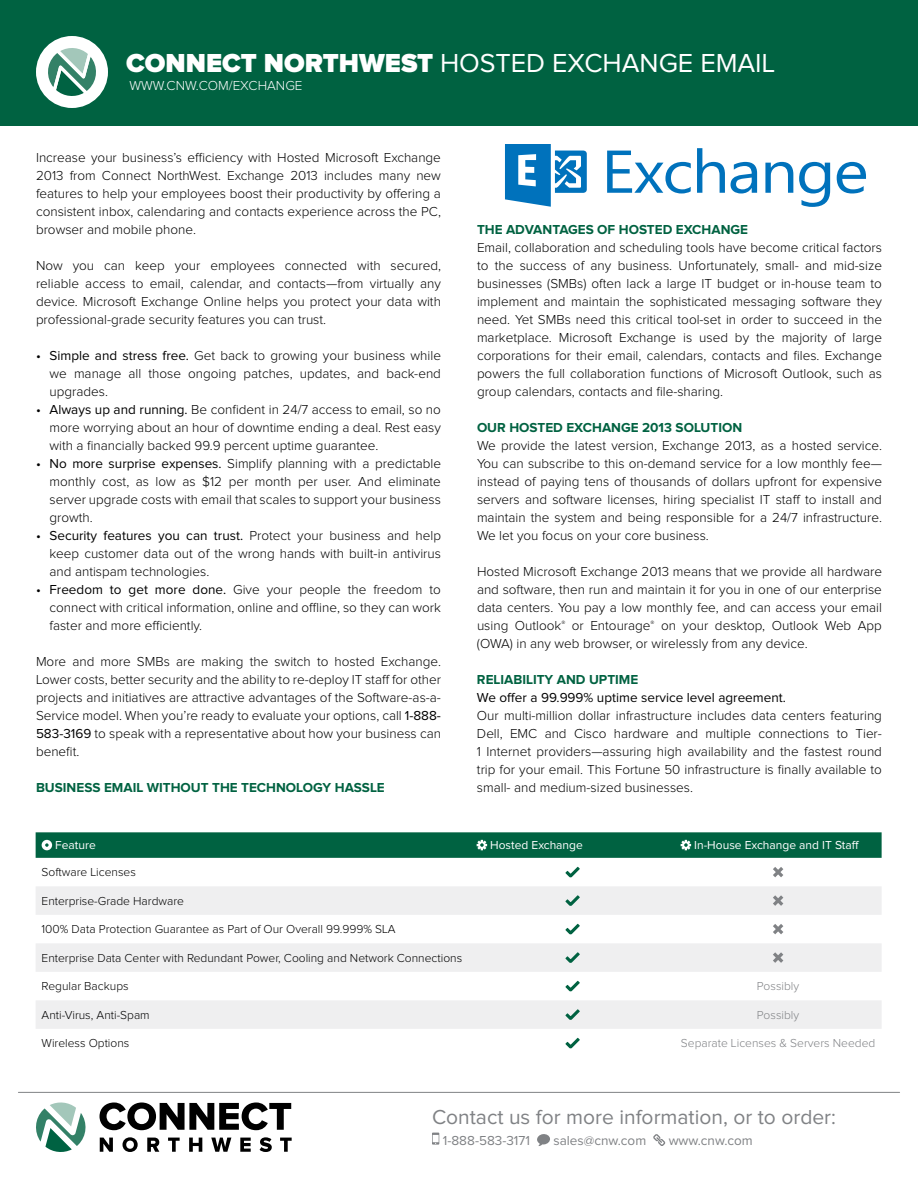
<style>
.page{position:relative;width:918px;height:1188px;background:#fff}
.page>*{position:absolute;margin:0;border:0;box-sizing:border-box;transform-origin:0 0}
.t1{font:27px "Proxima Nova";color:#fff}
.t2{font:21px "Proxima Nova";color:#808285}
.t3{font:300 13.5px/18px "Proxima Nova";color:#000;text-align:justify}
.t4{font:700 13.5px "Proxima Nova";color:#006241}
.t5{font:13.5px "Proxima Nova";color:#000}
.t6{font:13.5px "Proxima Nova";color:#808285}
.t7{font:300 13.5px "Proxima Nova";color:#fff}
.t8{font:300 12px "Proxima Nova";color:#000}
.t9{font:12px "Proxima Nova";color:#fff}
.t10{font:300 12px "Proxima Nova";color:#808285}
.s1{font-weight:900}
.s2{font-weight:400}
</style>
<div class="page">
<div style="left:0;top:0;width:918px;height:126px;background:#006241"></div>
<div style="left:36px;top:36px;width:72px;height:72px;background:#fff;border-radius:50%"></div>
<svg style="left:432px;top:1133px;width:7px;height:12px"></svg>
<svg style="left:537px;top:1134px;width:13px;height:12px"></svg>
<svg style="left:653px;top:1134px;width:12px;height:12px"></svg>
<hr style="left:18px;top:1092px;width:882px;height:1px;background:#808285">
<svg style="left:36px;top:1102px;width:50px;height:50px"></svg>
<svg style="left:100px;top:1103px;width:191px;height:27px"></svg>
<svg style="left:100px;top:1138px;width:13px;height:14px"></svg>
<svg style="left:123px;top:1137px;width:15px;height:15px"></svg>
<svg style="left:147px;top:1138px;width:12px;height:14px"></svg>
<svg style="left:168px;top:1138px;width:12px;height:14px"></svg>
<svg style="left:189px;top:1138px;width:13px;height:14px"></svg>
<svg style="left:211px;top:1138px;width:20px;height:14px"></svg>
<svg style="left:240px;top:1138px;width:11px;height:14px"></svg>
<svg style="left:260px;top:1137px;width:12px;height:15px"></svg>
<svg style="left:280px;top:1138px;width:12px;height:14px"></svg>
<svg style="left:46px;top:46px;width:52px;height:52px"></svg>
<svg style="left:36px;top:886px;width:846px;height:143px;fill:#efeff0"></svg>
<svg style="left:36px;top:832px;width:846px;height:26px;background:#076646"></svg>
<svg style="left:565px;top:867px;width:15px;height:10px"></svg>
<svg style="left:773px;top:867px;width:10px;height:10px"></svg>
<svg style="left:565px;top:895px;width:15px;height:11px"></svg>
<svg style="left:773px;top:895px;width:10px;height:11px"></svg>
<svg style="left:565px;top:924px;width:15px;height:10px"></svg>
<svg style="left:773px;top:924px;width:10px;height:10px"></svg>
<svg style="left:565px;top:952px;width:15px;height:11px"></svg>
<svg style="left:773px;top:952px;width:10px;height:11px"></svg>
<svg style="left:565px;top:981px;width:15px;height:10px"></svg>
<svg style="left:565px;top:1009px;width:15px;height:11px"></svg>
<svg style="left:565px;top:1038px;width:15px;height:10px"></svg>
<svg style="left:607px;top:151px;width:84px;height:42px"></svg>
<svg style="left:697px;top:148px;width:28px;height:45px"></svg>
<svg style="left:731px;top:162px;width:26px;height:31px"></svg>
<svg style="left:765px;top:162px;width:28px;height:31px"></svg>
<svg style="left:799px;top:162px;width:31px;height:45px"></svg>
<svg style="left:837px;top:162px;width:29px;height:31px"></svg>
<svg style="left:505px;top:144px;width:82px;height:63px"></svg>
<h1 class="t1" style="left:126px;top:51px;width:651px"><span class="s1">CONNECT NORTHWEST</span> HOSTED EXCHANGE EMAIL</h1>
<p class="t7" style="left:129px;top:80px;width:175px">WWW.CNW.COM/EXCHANGE</p>
<p class="t3" style="left:36px;top:149px;width:406px">Increase your business’s efficiency with Hosted Microsoft Exchange 2013 from Connect NorthWest. Exchange 2013 includes many new features to help your employees boost their productivity by offering a consistent inbox, calendaring and contacts experience across the PC, browser and mobile phone.</p>
<p class="t3" style="left:36px;top:257px;width:407px">Now you can keep your employees connected with secured, reliable access to email, calendar, and contacts—from virtually any device. Microsoft Exchange Online helps you protect your data with professional-grade security features you can trust.</p>
<p class="t3" style="left:50px;top:347px;width:393px;text-indent:-14px"><span class="s2">• Simple and stress free.</span> Get back to growing your business while we manage all those ongoing patches, updates, and back-end upgrades.</p>
<p class="t3" style="left:50px;top:401px;width:393px;text-indent:-14px"><span class="s2">• Always up and running.</span> Be confident in 24/7 access to email, so no more worrying about an hour of downtime ending a deal. Rest easy with a financially backed 99.9 percent uptime guarantee.</p>
<p class="t3" style="left:50px;top:455px;width:393px;text-indent:-14px"><span class="s2">• No more surprise expenses.</span> Simplify planning with a predictable monthly cost, as low as $12 per month per user. And eliminate server upgrade costs with email that scales to support your business growth.</p>
<p class="t3" style="left:50px;top:527px;width:393px;text-indent:-14px"><span class="s2">• Security features you can trust.</span> Protect your business and help keep customer data out of the wrong hands with built-in antivirus and antispam technologies.</p>
<p class="t3" style="left:50px;top:581px;width:393px;text-indent:-14px"><span class="s2">• Freedom to get more done.</span> Give your people the freedom to connect with critical information, online and offline, so they can work faster and more efficiently.</p>
<p class="t3" style="left:36px;top:653px;width:407px">More and more SMBs are making the switch to hosted Exchange.<br>Lower costs, better security and the ability to re-deploy IT staff for other projects and initiatives are attractive advantages of the Software-as-a-Service model. When you’re ready to evaluate your options, call <span class="s2">1-888- 583-3169</span> to speak with a representative about how your business can benefit.</p>
<p class="t4" style="left:36px;top:781px;width:350px">BUSINESS EMAIL WITHOUT THE TECHNOLOGY HASSLE</p>
<p class="t4" style="left:477px;top:223px;width:273px">THE ADVANTAGES OF HOSTED EXCHANGE</p>
<p class="t3" style="left:477px;top:239px;width:407px">Email, collaboration and scheduling tools have become critical factors to the success of any business. Unfortunately, small- and mid-size businesses (SMBs) often lack a large IT budget or in-house team to implement and maintain the sophisticated messaging software they need. Yet SMBs need this critical tool-set in order to succeed in the marketplace. Microsoft Exchange is used by the majority of large corporations for their email, calendars, contacts and files. Exchange powers the full collaboration functions of Microsoft Outlook, such as group calendars, contacts and file-sharing.</p>
<p class="t4" style="left:477px;top:421px;width:267px">OUR HOSTED EXCHANGE 2013 SOLUTION</p>
<p class="t3" style="left:477px;top:437px;width:407px">We provide the latest version, Exchange 2013, as a hosted service.<br>You can subscribe to this on-demand service for a low monthly fee— instead of paying tens of thousands of dollars upfront for expensive servers and software licenses, hiring specialist IT staff to install and maintain the system and being responsible for a 24/7 infrastructure.<br>We let you focus on your core business.</p>
<p class="t3" style="left:477px;top:563px;width:407px">Hosted Microsoft Exchange 2013 means that we provide all hardware and software, then run and maintain it for you in one of our enterprise data centers. You pay a low monthly fee, and can access your email using Outlook<sup>®</sup> or Entourage<sup>®</sup> on your desktop, Outlook Web App (OWA) in any web browser, or wirelessly from any device.</p>
<p class="t4" style="left:477px;top:673px;width:163px">RELIABILITY AND UPTIME</p>
<p class="t5" style="left:477px;top:691px;width:310px">We offer a 99.999% uptime service level agreement.</p>
<p class="t3" style="left:477px;top:707px;width:407px">Our multi-million dollar infrastructure includes data centers featuring Dell, EMC and Cisco hardware and multiple connections to Tier-1 Internet providers—assuring high availability and the fastest round trip for your email. This Fortune 50 infrastructure is finally available to small- and medium-sized businesses.</p>
<p class="t9" style="left:55px;top:839px;width:42px">Feature</p>
<p class="t9" style="left:490px;top:839px;width:94px">Hosted Exchange</p>
<p class="t9" style="left:694px;top:839px;width:167px">In-House Exchange and IT Staff</p>
<p class="t8" style="left:42px;top:867px;width:96px">Software Licenses</p>
<p class="t8" style="left:42px;top:895px;width:144px">Enterprise-Grade Hardware</p>
<p class="t8" style="left:42px;top:924px;width:356px">100% Data Protection Guarantee as Part of Our Overall 99.999% SLA</p>
<p class="t8" style="left:42px;top:952px;width:422px">Enterprise Data Center with Redundant Power, Cooling and Network Connections</p>
<p class="t8" style="left:42px;top:981px;width:89px">Regular Backups</p>
<p class="t10" style="left:757px;top:981px;width:44px">Possibly</p>
<p class="t8" style="left:42px;top:1009px;width:110px">Anti-Virus, Anti-Spam</p>
<p class="t10" style="left:757px;top:1009px;width:44px">Possibly</p>
<p class="t8" style="left:42px;top:1038px;width:89px">Wireless Options</p>
<p class="t10" style="left:681px;top:1038px;width:196px">Separate Licenses &amp; Servers Needed</p>
<h2 class="t2" style="left:432px;top:1107px;width:405px">Contact us for more information, or to order:</h2>
<p class="t6" style="left:443px;top:1134px;width:89px">1-888-583-3171</p>
<p class="t6" style="left:554px;top:1134px;width:94px">sales@cnw.com</p>
<p class="t6" style="left:669px;top:1134px;width:85px">www.cnw.com</p>
</div>
